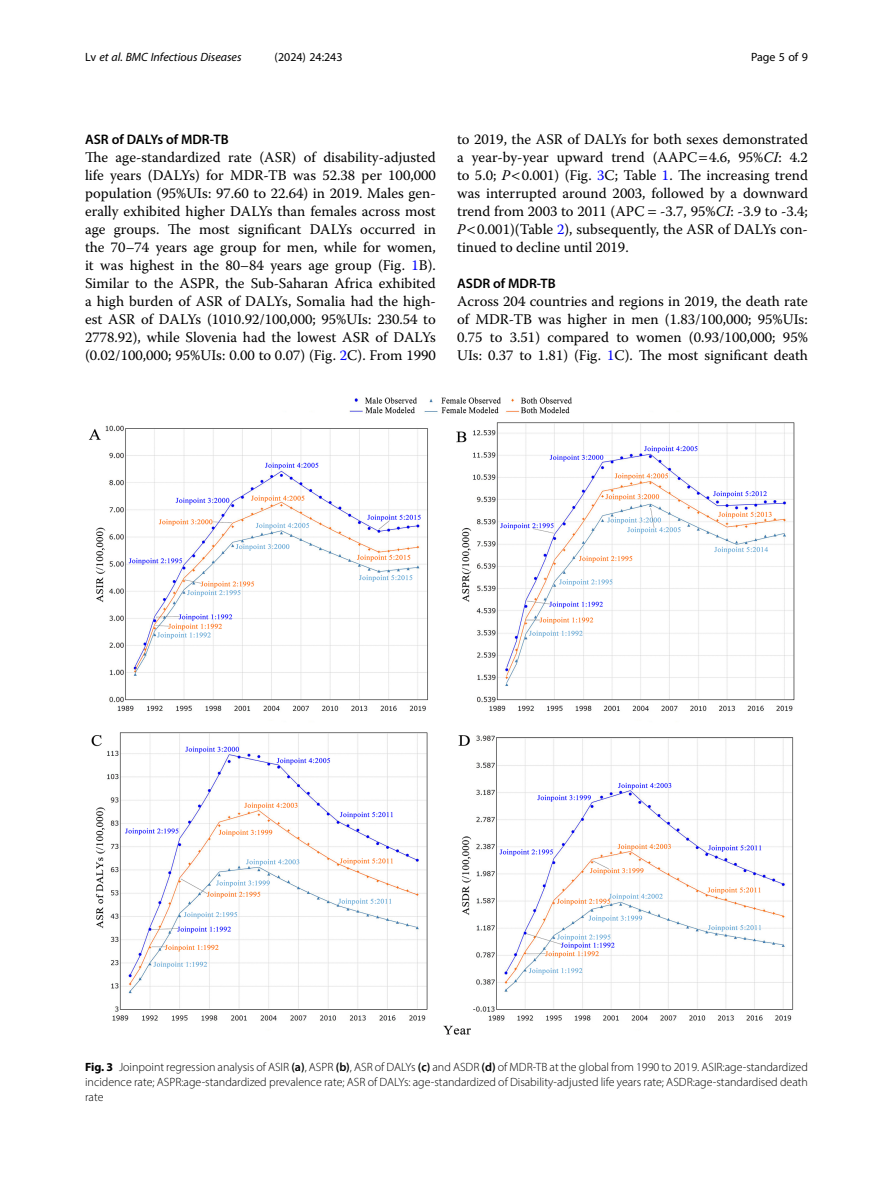
<style>
.page{position:relative;width:893px;height:1191px;background:#fff}
.page>*{position:absolute;margin:0;border:0;box-sizing:border-box;transform-origin:0 0}
.Body_Text{font:14.7px/18px "Warnock Pro";color:#000;text-align:justify}
.Head_2{font:600 13.8px "Myriad Pro";color:#000}
.Figure_Caption{font:300 12px/15px "Myriad Pro";color:#000;text-align:justify}
.t1{font:italic 12px "Myriad Pro";color:#000}
.t2{font:12px "Myriad Pro";color:#000}
.s1{font-style:normal}
.s2{color:#00f}
.s3{font-style:italic}
.s4{font-weight:700}
.s5{font-weight:600}
</style>
<div class="page">
<img style="left:89px;top:397px;width:706px;height:638px">
<p class="t1" style="left:85px;top:50px;width:158px"><span class="s1">Lv</span> et al. BMC Infectious Diseases</p>
<p class="t2" style="left:275px;top:50px;width:70px">(2024) 24:243</p>
<p class="t2" style="left:751px;top:50px;width:58px">Page 5 of 9</p>
<p class="Head_2" style="left:85px;top:131px;width:145px">ASR of DALYs of MDR-TB</p>
<p class="Body_Text" style="left:85px;top:148px;width:352px">The age-standardized rate (ASR) of disability-adjusted life years (DALYs) for MDR-TB was 52.38 per 100,000 population (95%UIs: 97.60 to 22.64) in 2019. Males gen&shy;erally exhibited higher DALYs than females across most age groups. The most significant DALYs occurred in the 70–74 years age group for men, while for women, it was highest in the 80–84 years age group (Fig. <span class="s2">1</span>B).<br>Similar to the ASPR, the Sub-Saharan Africa exhibited a high burden of ASR of DALYs, Somalia had the high&shy;est ASR of DALYs (1010.92/100,000; 95%UIs: 230.54 to 2778.92), while Slovenia had the lowest ASR of DALYs (0.02/100,000; 95%UIs: 0.00 to 0.07) (Fig. <span class="s2">2</span>C). From 1990</p>
<p class="Body_Text" style="left:457px;top:130px;width:352px">to 2019, the ASR of DALYs for both sexes demonstrated a year-by-year upward trend (AAPC 4.6, 95%<span class="s3">CI</span>: 4.2 to 5.0; <span class="s3">P</span> 0.001) (Fig. <span class="s2">3</span>C; Table <span class="s2">1</span>. The increasing trend was interrupted around 2003, followed by a downward trend from 2003 to 2011 (APC -3.7, 95%<span class="s3">CI</span>: -3.9 to -3.4; <span class="s3">P</span> 0.001)(Table <span class="s2">2</span>), subsequently, the ASR of DALYs con&shy;tinued to decline until 2019.</p>
<p class="Head_2" style="left:457px;top:275px;width:100px">ASDR of MDR-TB</p>
<p class="Body_Text" style="left:457px;top:292px;width:352px">Across 204 countries and regions in 2019, the death rate of MDR-TB was higher in men (1.83/100,000; 95%UIs:<br>0.75 to 3.51) compared to women (0.93/100,000; 95% UIs: 0.37 to 1.81) (Fig. <span class="s2">1</span>C). The most significant death</p>
<p class="Figure_Caption" style="left:85px;top:1059px;width:724px"><span class="s4">Fig. 3</span> Joinpoint regression analysis of ASIR <span class="s5">(a)</span>, ASPR <span class="s5">(b)</span>, ASR of DALYs <span class="s5">(c)</span> and ASDR <span class="s5">(d)</span> of MDR-TB at the global from 1990 to 2019. ASIR:age-standardized incidence rate; ASPR:age-standardized prevalence rate; ASR of DALYs: age-standardized of Disability-adjusted life years rate; ASDR:age-standardised death rate</p>
</div>
